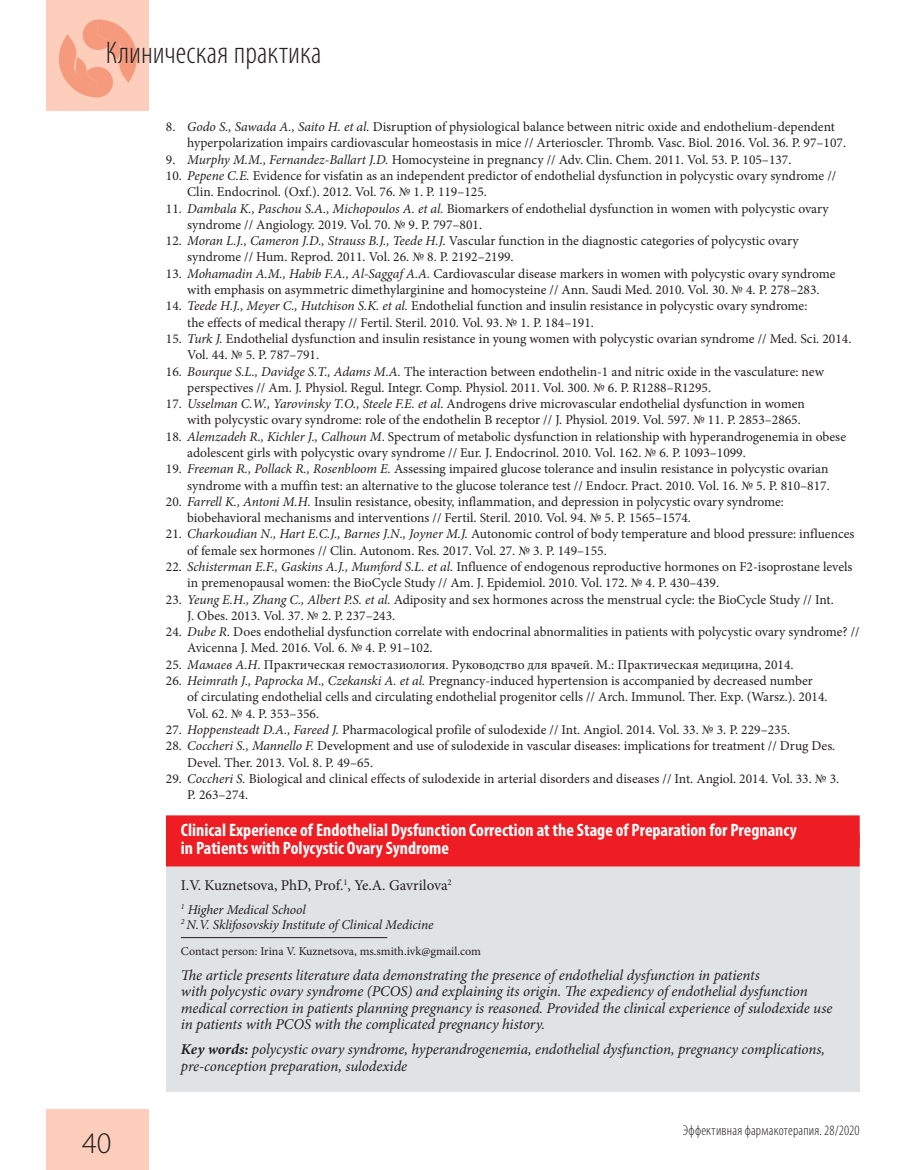
<style>
.page{position:relative;width:915px;height:1170px;background:#fff}
.page>*{position:absolute;margin:0;border:0;box-sizing:border-box;transform-origin:0 0}
.t1{font:300 condensed 31.5px "Myriad Pro";letter-spacing:.005em;color:#231f20}
.t2{font:300 30px "Myriad Pro";color:#231f20}
.t3{font:700 condensed 18px/18px "Myriad Pro";color:#fff}
.t4{font:italic 15px/16.5px "Minion Pro";letter-spacing:-.005em;color:#231f20}
.t5{font:15px "Minion Pro";color:#231f20}
.t6{font:300 condensed 14.25px "Myriad Pro";letter-spacing:.015em;color:#231f20}
.t7{font:13.5px/16.4px "Minion Pro";color:#231f20}
.t8{font:italic 13.5px/15px "Minion Pro";letter-spacing:-.01em;color:#231f20}
.t9{font:12px "Minion Pro";color:#231f20}
.s1{font-style:italic}
.s2{font-weight:700}
</style>
<div class="page">
<div style="left:47px;top:0;width:102px;height:111px;background:#fccebb"></div>
<div style="left:47px;top:1108px;width:102px;height:61px;background:#fccebb"></div>
<svg style="left:59px;top:19px;width:78px;height:78px"></svg>
<div style="left:166px;top:815px;width:693px;height:276px;background:#dfe3e6"></div>
<div style="left:166px;top:815px;width:693px;height:33px;background:#ee1d23"></div>
<div style="left:166px;top:833px;width:693px;height:33px;background:#ee1d23"></div>
<hr style="left:181px;top:937px;width:206px;height:1px;background:#231f20">
<h1 class="t1" style="left:106px;top:34px;width:217px">Клиническая практика</h1>
<h2 class="t2" style="left:82px;top:1125px;width:31px">40</h2>
<p class="t7" style="left:187px;top:119px;width:660px;text-indent:-21px">8. <span class="s1">Godo S., Sawada A., Saito H. et al.</span> Disruption of physiological balance between nitric oxide and endothelium-dependent hyperpolarization impairs cardiovascular homeostasis in mice // Arterioscler. Thromb. Vasc. Biol. 2016. Vol. 36. P. 97–107.</p>
<p class="t7" style="left:166px;top:151px;width:627px">9. <span class="s1">Murphy M.M., Fernandez‐Ballart J.D.</span> Homocysteine in pregnancy // Adv. Clin. Chem. 2011. Vol. 53. P. 105–137.</p>
<p class="t7" style="left:187px;top:168px;width:650px;text-indent:-21px">10. <span class="s1">Pepene C.E.</span> Evidence for visfatin as an independent predictor of endothelial dysfunction in polycystic ovary syndrome //<br>Clin. Endocrinol. (Oxf.). 2012. Vol. 76. № 1. P. 119–125.</p>
<p class="t7" style="left:187px;top:200px;width:642px;text-indent:-21px">11. <span class="s1">Dambala K., Paschou S.A., Michopoulos A. et al.</span> Biomarkers of endothelial dysfunction in women with polycystic ovary syndrome // Angiology. 2019. Vol. 70. № 9. P. 797–801.</p>
<p class="t7" style="left:187px;top:233px;width:612px;text-indent:-21px">12. <span class="s1">Moran L.J., Cameron J.D., Strauss B.J., Teede H.J.</span> Vascular function in the diagnostic categories of polycystic ovary syndrome // Hum. Reprod. 2011. Vol. 26. № 8. P. 2192–2199.</p>
<p class="t7" style="left:166px;top:265px;width:671px;text-align:center">13. <span class="s1">Mohamadin A.M., Habib F.A., Al-Saggaf A.A.</span> Cardiovascular disease markers in women with polycystic ovary syndrome with emphasis on asymmetric dimethylarginine and homocysteine // Ann. Saudi Med. 2010. Vol. 30. № 4. P. 278–283.</p>
<p class="t7" style="left:187px;top:298px;width:621px;text-indent:-21px">14. <span class="s1">Teede H.J., Meyer C., Hutchison S.K. et al.</span> Endothelial function and insulin resistance in polycystic ovary syndrome: the effects of medical therapy // Fertil. Steril. 2010. Vol. 93. № 1. P. 184–191.</p>
<p class="t7" style="left:187px;top:330px;width:665px;text-indent:-21px">15. <span class="s1">Turk J.</span> Endothelial dysfunction and insulin resistance in young women with polycystic ovarian syndrome // Med. Sci. 2014.<br>Vol. 44. № 5. P. 787–791.</p>
<p class="t7" style="left:187px;top:363px;width:638px;text-indent:-21px">16. <span class="s1">Bourque S.L., Davidge S.T., Adams M.A.</span> The interaction between endothelin‐1 and nitric oxide in the vasculature: new perspectives // Am. J. Physiol. Regul. Integr. Comp. Physiol. 2011. Vol. 300. № 6. P. R1288–R1295.</p>
<p class="t7" style="left:166px;top:395px;width:640px;text-align:right">17. <span class="s1">Usselman C.W., Yarovinsky T.O., Steele F.E. et al</span>. Androgens drive microvascular endothelial dysfunction in women with polycystic ovary syndrome: role of the endothelin B receptor // J. Physiol. 2019. Vol. 597. № 11. P. 2853–2865.</p>
<p class="t7" style="left:187px;top:428px;width:660px;text-indent:-21px">18. <span class="s1">Alemzadeh R., Kichler J., Calhoun M</span>. Spectrum of metabolic dysfunction in relationship with hyperandrogenemia in obese adolescent girls with polycystic ovary syndrome // Eur. J. Endocrinol. 2010. Vol. 162. № 6. P. 1093–1099.</p>
<p class="t7" style="left:166px;top:461px;width:665px;text-align:right">19. <span class="s1">Freeman R., Pollack R., Rosenbloom E.</span> Assessing impaired glucose tolerance and insulin resistance in polycystic ovarian syndrome with a muffin test: an alternative to the glucose tolerance test // Endocr. Pract. 2010. Vol. 16. № 5. P. 810–817.</p>
<p class="t7" style="left:187px;top:493px;width:598px;text-indent:-21px">20. <span class="s1">Farrell K., Antoni M.H.</span> Insulin resistance, obesity, inflammation, and depression in polycystic ovary syndrome: biobehavioral mechanisms and interventions // Fertil. Steril. 2010. Vol. 94. № 5. P. 1565–1574.</p>
<p class="t7" style="left:187px;top:526px;width:668px;text-indent:-21px">21. <span class="s1">Charkoudian N., Hart E.C.J., Barnes J.N., Joyner M.J.</span> Autonomic control of body temperature and blood pressure: influences of female sex hormones // Clin. Autonom. Res. 2017. Vol. 27. № 3. P. 149–155.</p>
<p class="t7" style="left:187px;top:558px;width:666px;text-indent:-21px">22. <span class="s1">Schisterman E.F., Gaskins A.J., Mumford S.L. et al.</span> Influence of endogenous reproductive hormones on F2‐isoprostane levels in premenopausal women: the BioCycle Study // Am. J. Epidemiol. 2010. Vol. 172. № 4. P. 430–439.</p>
<p class="t7" style="left:187px;top:591px;width:648px;text-indent:-21px">23. <span class="s1">Yeung E.H., Zhang C., Albert P.S. et al.</span> Adiposity and sex hormones across the menstrual cycle: the BioCycle Study // Int.<br>J. Obes. 2013. Vol. 37. № 2. P. 237–243.</p>
<p class="t7" style="left:187px;top:623px;width:673px;text-indent:-21px">24. <span class="s1">Dube R.</span> Does endothelial dysfunction correlate with endocrinal abnormalities in patients with polycystic ovary syndrome? //<br>Avicenna J. Med. 2016. Vol. 6. № 4. P. 91–102.</p>
<p class="t7" style="left:166px;top:656px;width:629px">25. <span class="s1">Мамаев А.Н.</span> Практическая гемостазиология. Руководство для врачей . М.: Практическая медицина, 2014.</p>
<p class="t7" style="left:187px;top:672px;width:641px;text-indent:-21px">26. <span class="s1">Heimrath J., Paprocka M., Czekanski A. et al.</span> Pregnancy‐induced hypertension is accompanied by decreased number<br>of circulating endothelial cells and circulating endothelial progenitor cells // Arch. Immunol. Ther. Exp. (Warsz.). 2014.<br>Vol. 62. № 4. P. 353–356.</p>
<p class="t7" style="left:166px;top:721px;width:625px">27. <span class="s1">Hoppensteadt D.A., Fareed J.</span> Pharmacological profile of sulodexide // Int. Angiol. 2014. Vol. 33. № 3. P. 229–235.</p>
<p class="t7" style="left:187px;top:737px;width:649px;text-indent:-21px">28. <span class="s1">Coccheri S., Mannello F.</span> Development and use of sulodexide in vascular diseases: implications for treatment // Drug Des.<br>Devel. Ther. 2013. Vol. 8. P. 49–65.</p>
<p class="t7" style="left:187px;top:770px;width:653px;text-indent:-21px">29. <span class="s1">Coccheri S.</span> Biological and clinical effects of sulodexide in arterial disorders and diseases // Int. Angiol. 2014. Vol. 33. № 3.<br>P. 263–274.</p>
<h3 class="t3" style="left:181px;top:820px;width:617px">Clinical Experience of Endothelial Dysfunction Correction at the Stage of Preparation for Pregnancy in Patients with Polycystic Ovary Syndrome</h3>
<p class="t5" style="left:181px;top:875px;width:272px">I.V. Kuznetsova, PhD, Prof.<sup>1</sup>, Ye.A. Gavrilova<sup>2</sup></p>
<p class="t8" style="left:181px;top:901px;width:254px"><sup>1</sup> Higher Medical School<br><sup>2</sup> N.V. Sklifosovskiy Institute of Clinical Medicine</p>
<p class="t9" style="left:181px;top:942px;width:301px">Contact person: Irina V. Kuznetsova, ms.smith.ivk@gmail.com</p>
<p class="t4" style="left:181px;top:966px;width:580px;text-indent:15px">e article presents literature data demonstrating the presence of endothelial dysfunction in patients with polycystic ovary syndrome (PCOS) and explaining its origin.</p>
<p class="t4" style="left:181px;top:983px;width:653px;text-indent:399px">e expediency of endothelial dysfunction medical correction in patients planning pregnancy is reasoned. Provided the clinical experience of sulodexide use in patients with PCOS with the complicated pregnancy history.</p>
<p class="t4" style="left:181px;top:1041px;width:645px"><span class="s2">Key words:</span> polycystic ovary syndrome, hyperandrogenemia, endothelial dysfunction, pregnancy complications, pre-conception preparation, sulodexide</p>
<p class="t6" style="left:682px;top:1121px;width:178px">Эффективная фармакотерапия. 28/2020</p>
</div>
